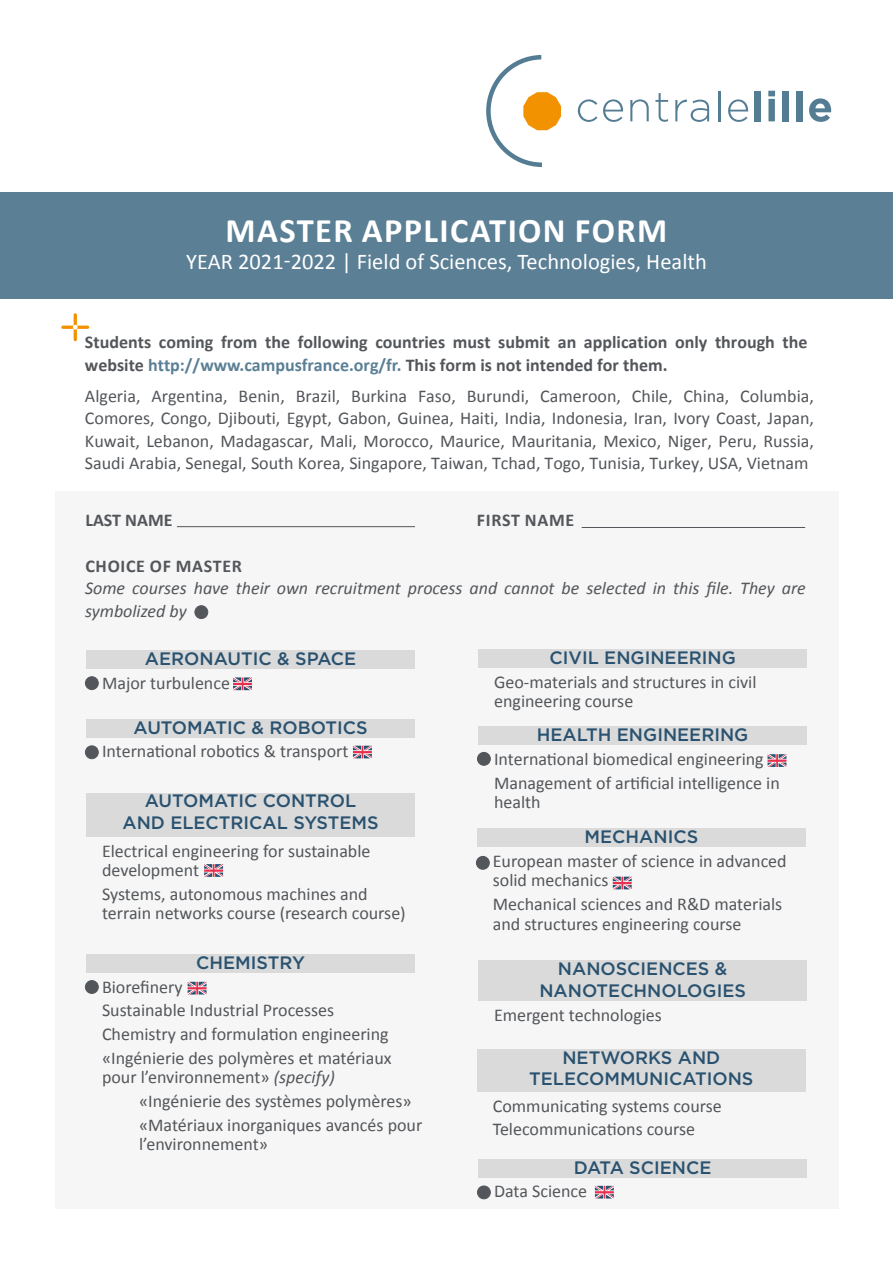
<style>
.page{position:relative;width:893px;height:1263px;background:#fff}
.page>*{position:absolute;margin:0;border:0;box-sizing:border-box;transform-origin:0 0}
.t1{font:700 34.5px "Calibri";letter-spacing:.04em;color:#fff}
.t2{font:22.5px "Calibri";color:#fff}
.t3{font:18px/23.7px "Calibri";color:#53565a}
.t4{font:500 18px/21.6px "Gotham";color:#295270;text-align:center}
.t5{font:700 18px/22.5px "Calibri";color:#53565a}
.t6{font:italic 18px/22.5px "Calibri";color:#53565a}
.t7{font:700 18px "Calibri";letter-spacing:.04em;color:#53565a}
.s1{color:#5b7f95}
.s2{font-style:italic}
</style>
<div class="page">
<svg style="left:578px;top:99px;width:19px;height:23px"></svg>
<svg style="left:603px;top:99px;width:20px;height:23px"></svg>
<svg style="left:630px;top:99px;width:19px;height:22px"></svg>
<svg style="left:655px;top:93px;width:13px;height:29px"></svg>
<svg style="left:675px;top:99px;width:34px;height:23px"></svg>
<hr style="left:718px;top:91px;width:2px;height:30px;background:#547d94">
<svg style="left:728px;top:99px;width:20px;height:23px"></svg>
<div style="left:754px;top:91px;width:7px;height:30px;background:#547d94"></div>
<svg style="left:768px;top:91px;width:7px;height:30px"></svg>
<div style="left:782px;top:91px;width:7px;height:30px;background:#547d94"></div>
<div style="left:796px;top:91px;width:7px;height:30px;background:#547d94"></div>
<svg style="left:809px;top:98px;width:22px;height:24px"></svg>
<svg style="left:486px;top:55px;width:75px;height:112px"></svg>
<div style="left:0;top:192px;width:893px;height:107px;background:#5b7f95"></div>
<hr style="left:63px;top:326px;width:25px;height:3px;background:#f39200">
<hr style="left:74px;top:315px;width:3px;height:25px;background:#f39200">
<svg style="left:73px;top:325px;width:5px;height:5px"></svg>
<div style="left:55px;top:491px;width:783px;height:717px;background:#f6f6f6"></div>
<hr style="left:177px;top:526px;width:238px;height:1px;background:#53565a">
<hr style="left:582px;top:527px;width:223px;height:1px;background:#53565a">
<div style="left:86px;top:955px;width:329px;height:18px;background:#dadada"></div>
<div style="left:86px;top:651px;width:329px;height:18px;background:#dadada"></div>
<div style="left:86px;top:793px;width:329px;height:44px;background:#dadada"></div>
<div style="left:477px;top:829px;width:329px;height:18px;background:#dadada"></div>
<div style="left:478px;top:649px;width:329px;height:19px;background:#dadada"></div>
<div style="left:86px;top:719px;width:329px;height:18px;background:#dadada"></div>
<div style="left:478px;top:727px;width:329px;height:18px;background:#dadada"></div>
<div style="left:477px;top:1049px;width:329px;height:43px;background:#dadada"></div>
<div style="left:478px;top:1159px;width:329px;height:18px;background:#dadada"></div>
<div style="left:478px;top:961px;width:329px;height:40px;background:#dadada"></div>
<svg style="left:233px;top:677px;width:19px;height:13px"></svg>
<svg style="left:353px;top:746px;width:19px;height:12px"></svg>
<svg style="left:188px;top:982px;width:19px;height:12px"></svg>
<svg style="left:204px;top:864px;width:19px;height:13px"></svg>
<svg style="left:767px;top:754px;width:19px;height:13px"></svg>
<svg style="left:613px;top:877px;width:19px;height:12px"></svg>
<svg style="left:595px;top:1186px;width:19px;height:12px"></svg>
<div style="left:85px;top:980px;width:13px;height:13px;background:#53565a;border-radius:50%"></div>
<div style="left:85px;top:980px;width:14px;height:14px;border:1px solid #53565a;border-radius:50%"></div>
<div style="left:85px;top:746px;width:13px;height:13px;background:#53565a;border-radius:50%"></div>
<div style="left:85px;top:745px;width:14px;height:14px;border:1px solid #53565a;border-radius:50%"></div>
<div style="left:85px;top:677px;width:13px;height:13px;background:#53565a;border-radius:50%"></div>
<div style="left:85px;top:676px;width:14px;height:14px;border:1px solid #53565a;border-radius:50%"></div>
<div style="left:195px;top:606px;width:13px;height:12px;background:#53565a;border-radius:50%"></div>
<div style="left:195px;top:605px;width:13px;height:14px;border:1px solid #53565a;border-radius:50%"></div>
<div style="left:477px;top:752px;width:13px;height:13px;background:#53565a;border-radius:50%"></div>
<div style="left:477px;top:752px;width:14px;height:14px;border:1px solid #53565a;border-radius:50%"></div>
<div style="left:476px;top:856px;width:13px;height:13px;background:#53565a;border-radius:50%"></div>
<div style="left:476px;top:856px;width:14px;height:14px;border:1px solid #53565a;border-radius:50%"></div>
<div style="left:477px;top:1186px;width:13px;height:13px;background:#53565a;border-radius:50%"></div>
<div style="left:477px;top:1185px;width:14px;height:14px;border:1px solid #53565a;border-radius:50%"></div>
<h1 class="t1" style="left:226px;top:209px;width:443px">MASTER APPLICATION FORM</h1>
<p class="t2" style="left:186px;top:247px;width:522px">YEAR 2021-2022 | Field of Sciences, Technologies, Health</p>
<p class="t5" style="left:85px;top:330px;width:724px">Students coming from the following countries must submit an application only through the website <span class="s1">http://www.campusfrance.org/fr.</span> This form is not intended for them.</p>
<p class="t3" style="left:85px;top:384px;width:730px;line-height:22.5px;text-align:justify">Algeria, Argentina, Benin, Brazil, Burkina Faso, Burundi, Cameroon, Chile, China, Columbia, Comores, Congo, Djibouti, Egypt, Gabon, Guinea, Haiti, India, Indonesia, Iran, Ivory Coast, Japan, Kuwait, Lebanon, Madagascar, Mali, Morocco, Maurice, Mauritania, Mexico, Niger, Peru, Russia, Saudi Arabia, Senegal, South Korea, Singapore, Taiwan, Tchad, Togo, Tunisia, Turkey, USA, Vietnam</p>
<p class="t5" style="left:85px;top:508px;width:89px">LAST NAME</p>
<p class="t7" style="left:477px;top:509px;width:99px">FIRST NAME</p>
<p class="t7" style="left:85px;top:554px;width:158px">CHOICE OF MASTER</p>
<p class="t6" style="left:85px;top:576px;width:722px">Some courses have their own recruitment process and cannot be selected in this file. They are symbolized by</p>
<p class="t4" style="left:145px;top:648px;width:213px">AERONAUTIC &amp; SPACE</p>
<p class="t3" style="left:102px;top:670px;width:129px">Major turbulence</p>
<p class="t4" style="left:134px;top:716px;width:235px">AUTOMATIC &amp; ROBOTICS</p>
<p class="t3" style="left:102px;top:739px;width:248px">International robotics &amp; transport</p>
<p class="t4" style="left:122px;top:790px;width:258px">AUTOMATIC CONTROL<br>AND ELECTRICAL SYSTEMS</p>
<p class="t3" style="left:102px;top:840px;width:270px;line-height:19.5px">Electrical engineering for sustainable development</p>
<p class="t3" style="left:102px;top:883px;width:305px;line-height:19.5px">Systems, autonomous machines and terrain networks course (research course)</p>
<p class="t4" style="left:196px;top:952px;width:110px">CHEMISTRY</p>
<p class="t3" style="left:102px;top:974px;width:291px">Biorefinery<br>Sustainable Industrial Processes<br>Chemistry and formulation engineering «Ingénierie des polymères et matériaux</p>
<p class="t3" style="left:139px;top:1065px;width:285px;text-indent:-37px">pour l’environnement» <span class="s2">(specify)<br></span>«Ingénierie des systèmes polymères» «Matériaux inorganiques avancés pour</p>
<p class="t3" style="left:139px;top:1132px;width:130px">l’environnement»</p>
<p class="t4" style="left:549px;top:646px;width:188px">CIVIL ENGINEERING</p>
<p class="t3" style="left:494px;top:671px;width:264px;line-height:19.5px">Geo-materials and structures in civil engineering course</p>
<p class="t4" style="left:537px;top:724px;width:213px">HEALTH ENGINEERING</p>
<p class="t3" style="left:494px;top:746px;width:287px">International biomedical engineering<br>Management of artificial intelligence in</p>
<p class="t3" style="left:494px;top:789px;width:48px">health</p>
<p class="t4" style="left:585px;top:826px;width:115px">MECHANICS</p>
<p class="t3" style="left:493px;top:850px;width:295px;line-height:19.5px">European master of science in advanced solid mechanics</p>
<p class="t3" style="left:493px;top:893px;width:291px;line-height:19.5px">Mechanical sciences and R&amp;D materials and structures engineering course</p>
<p class="t4" style="left:539px;top:958px;width:208px">NANOSCIENCES &amp;<br>NANOTECHNOLOGIES</p>
<p class="t3" style="left:494px;top:1002px;width:169px">Emergent technologies</p>
<p class="t4" style="left:529px;top:1046px;width:226px">NETWORKS AND<br>TELECOMMUNICATIONS</p>
<p class="t3" style="left:493px;top:1093px;width:231px">Communicating systems course<br>Telecommunications course</p>
<p class="t4" style="left:574px;top:1156px;width:139px">DATA SCIENCE</p>
<p class="t3" style="left:494px;top:1179px;width:95px">Data Science</p>
</div>
